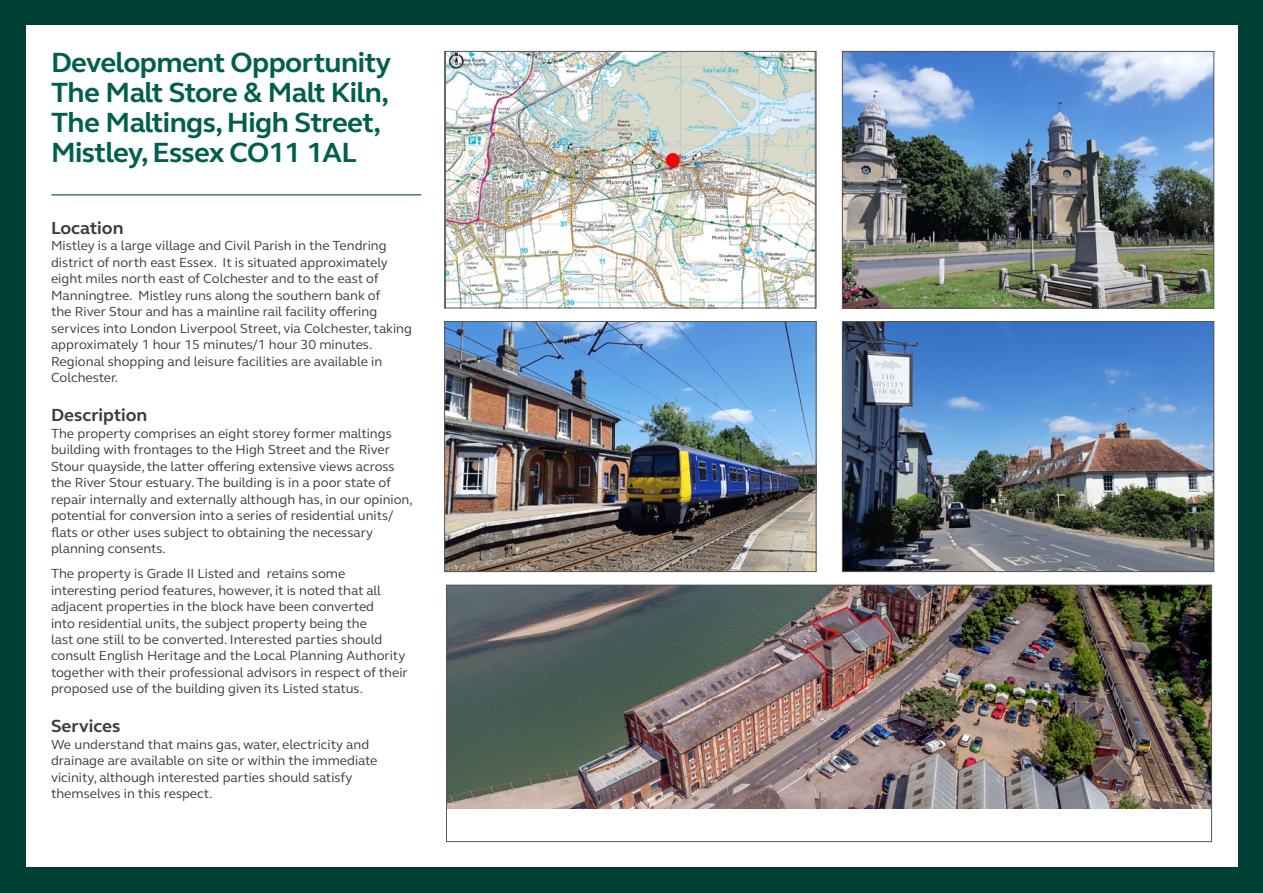
<style>
.page{position:relative;width:1263px;height:893px;background:#003f35}
.page>*{position:absolute;margin:0;border:0;box-sizing:border-box;transform-origin:0 0}
.t1{font:700 28.5px/30px "FS Elliot";letter-spacing:-.02em;color:#005f4b}
.t2{font:700 18px "FS Elliot";color:#3c3c3b}
.t3{font:13.5px/16.5px "FS Elliot";color:#3c3c3b}
</style>
<div class="page">
<div style="left:26px;top:26px;width:1211px;height:841px;background:#fff"></div>
<hr style="left:51px;top:194px;width:370px;height:1px;background:#00533d">
<img style="left:446px;top:53px;width:368px;height:253px">
<div style="left:444px;top:51px;width:372px;height:257px;border:1px solid #575756"></div>
<img style="left:446px;top:323px;width:368px;height:247px">
<div style="left:444px;top:321px;width:372px;height:251px;border:1px solid #575756"></div>
<img style="left:844px;top:53px;width:368px;height:253px">
<div style="left:842px;top:51px;width:372px;height:257px;border:1px solid #575756"></div>
<img style="left:844px;top:323px;width:368px;height:247px">
<div style="left:842px;top:321px;width:372px;height:251px;border:1px solid #575756"></div>
<img style="left:448px;top:587px;width:762px;height:222px">
<div style="left:446px;top:585px;width:766px;height:257px;border:1px solid #575756"></div>
<h1 class="t1" style="left:51px;top:47px;width:342px">Development Opportunity<br>The Malt Store &amp; Malt Kiln,<br>The Maltings, High Street,<br>Mistley, Essex CO11 1AL</h1>
<h2 class="t2" style="left:51px;top:216px;width:74px">Location</h2>
<p class="t3" style="left:51px;top:237px;width:362px">Mistley is a large village and Civil Parish in the Tendring district of north east Essex. It is situated approximately eight miles north east of Colchester and to the east of Manningtree. Mistley runs along the southern bank of<br>the River Stour and has a mainline rail facility offering services into London Liverpool Street, via Colchester, taking approximately 1 hour 15 minutes/1 hour 30 minutes.<br>Regional shopping and leisure facilities are available in Colchester.</p>
<h2 class="t2" style="left:51px;top:403px;width:98px">Description</h2>
<p class="t3" style="left:51px;top:424px;width:363px">The property comprises an eight storey former maltings building with frontages to the High Street and the River Stour quayside, the latter offering extensive views across the River Stour estuary. The building is in a poor state of repair internally and externally although has, in our opinion, potential for conversion into a series of residential units/ flats or other uses subject to obtaining the necessary planning consents.</p>
<p class="t3" style="left:51px;top:565px;width:358px">The property is Grade II Listed and retains some interesting period features, however, it is noted that all adjacent properties in the block have been converted<br>into residential units, the subject property being the<br>last one still to be converted. Interested parties should consult English Heritage and the Local Planning Authority together with their professional advisors in respect of their proposed use of the building given its Listed status.</p>
<h2 class="t2" style="left:51px;top:714px;width:71px">Services</h2>
<p class="t3" style="left:51px;top:735px;width:328px">We understand that mains gas, water, electricity and drainage are available on site or within the immediate vicinity, although interested parties should satisfy themselves in this respect.</p>
</div>
